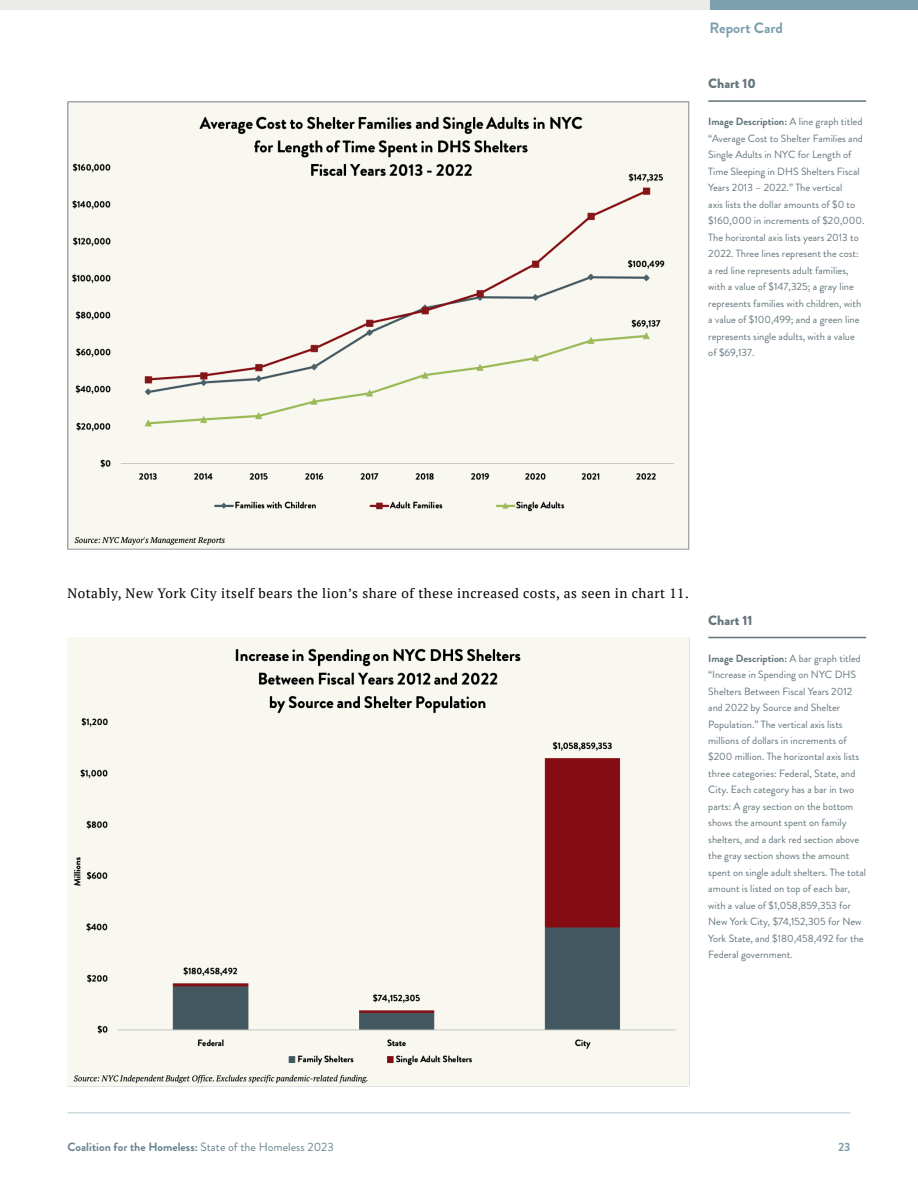
<style>
.page{position:relative;width:918px;height:1188px;background:#fff}
.page>*{position:absolute;margin:0;border:0;box-sizing:border-box;transform-origin:0 0}
.t1{font:700 15px "Brandon Grotesque";color:#7d9ead}
.t2{font:13.5px "PT Serif";letter-spacing:.04em;color:#000}
.t3{font:900 13.5px "Brandon Grotesque";color:#62747b}
.t4{font:700 12px "Brandon Grotesque";color:#698591}
.t5{font:700 12px "Brandon Grotesque";color:#7d9ead}
.t6{font:10.5px/16.5px "Brandon Grotesque";color:#62747b}
.s1{font-weight:700}
.s2{font-weight:400}
</style>
<div class="page">
<hr style="left:68px;top:1112px;width:782px;height:1px;background:#becfd6">
<div style="left:710px;top:0;width:208px;height:10px;background:#7d9ead"></div>
<div style="left:0;top:0;width:710px;height:10px;background:#eaebe6"></div>
<img style="left:68px;top:101px;width:622px;height:448px">
<hr style="left:708px;top:100px;width:158px;height:2px;background:#62747b">
<img style="left:68px;top:638px;width:622px;height:449px">
<hr style="left:708px;top:637px;width:158px;height:1px;background:#62747b">
<h1 class="t1" style="left:710px;top:18px;width:75px">Report Card</h1>
<p class="t3" style="left:708px;top:74px;width:49px">Chart 10</p>
<p class="t6" style="left:708px;top:113px;width:158px"><span class="s1">Image Description:</span> A line graph titled “Average Cost to Shelter Families and Single Adults in NYC for Length of Time Sleeping in DHS Shelters Fiscal Years 2013 – 2022.” The vertical<br>axis lists the dollar amounts of $0 to $160,000 in increments of $20,000.<br>The horizontal axis lists years 2013 to 2022. Three lines represent the cost: a red line represents adult families, with a value of $147,325; a gray line represents families with children, with a value of $100,499; and a green line represents single adults, with a value of $69,137.</p>
<p class="t2" style="left:68px;top:585px;width:623px">Notably, New York City itself bears the lion’s share of these increased costs, as seen in chart 11.</p>
<p class="t3" style="left:708px;top:610px;width:46px">Chart 11</p>
<p class="t6" style="left:708px;top:650px;width:159px"><span class="s1">Image Description:</span> A bar graph titled “Increase in Spending on NYC DHS Shelters Between Fiscal Years 2012 and 2022 by Source and Shelter Population.” The vertical axis lists millions of dollars in increments of $200 million. The horizontal axis lists three categories: Federal, State, and City. Each category has a bar in two parts: A gray section on the bottom shows the amount spent on family shelters, and a dark red section above the gray section shows the amount spent on single adult shelters. The total amount is listed on top of each bar, with a value of $1,058,859,353 for New York City, $74,152,305 for New York State, and $180,458,492 for the Federal government.</p>
<p class="t4" style="left:68px;top:1138px;width:268px">Coalition for the Homeless: <span class="s2">State of the Homeless 2023</span></p>
<p class="t5" style="left:838px;top:1138px;width:14px">23</p>
</div>
